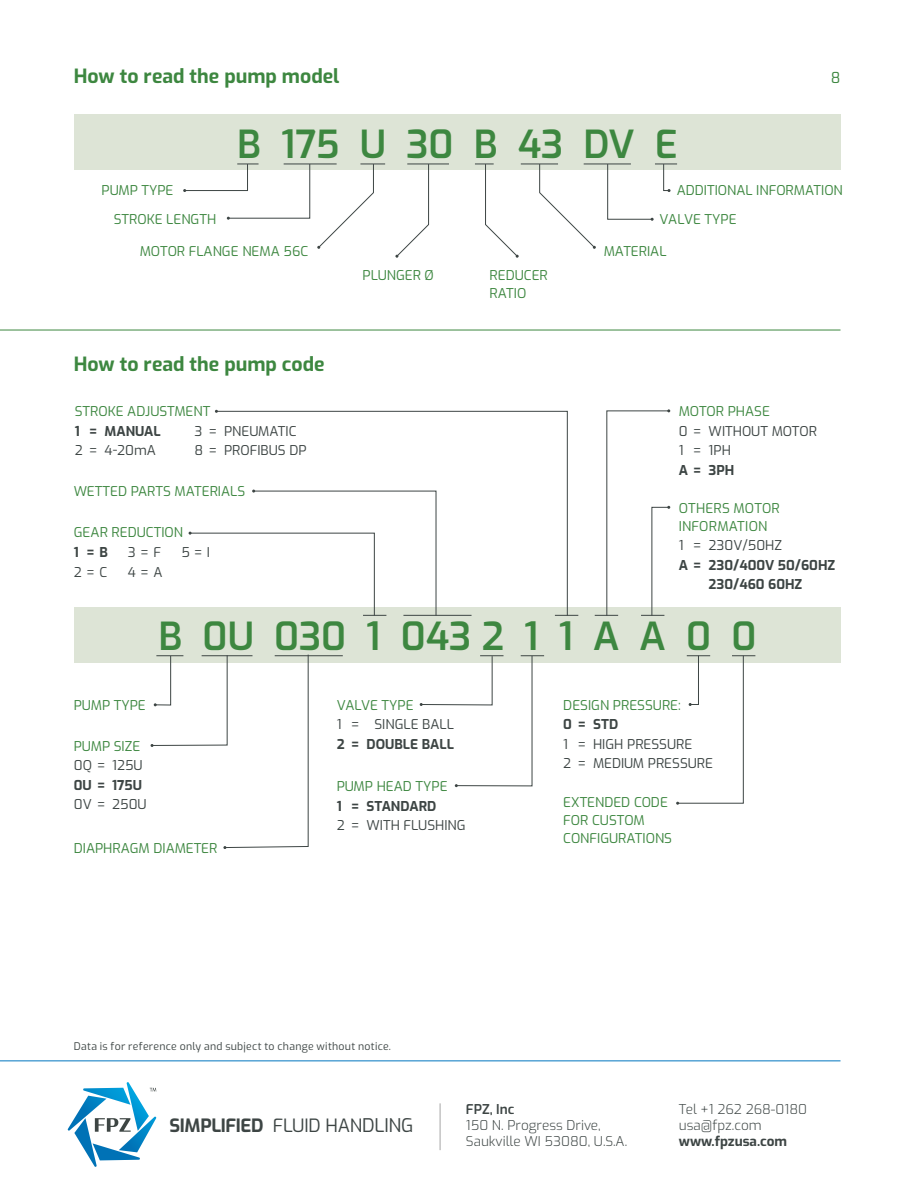
<style>
.page{position:relative;width:915px;height:1191px;background:#fff}
.page>*{position:absolute;margin:0;border:0;box-sizing:border-box;transform-origin:0 0}
.t1{font:600 38.55px "Exo";letter-spacing:-.01em;color:#3d8740}
.t2{font:700 19.5px "Exo";color:#3d8740}
.t3{font:700 18.3px "Exo";letter-spacing:-.02em;color:#3d4544}
.t4{font:15px "Exo";color:#3d8740}
.t5{font:13.5px/18px "Exo";color:#3d8740}
.t6{font:13.5px/19.5px "Exo";color:#3d4544}
.t7{font:700 13.5px/19.5px "Exo";color:#3d4544;text-align:center}
.t8{font:300 13.5px/16.2px "Exo";color:#3d4544}
.t9{font:600 13.5px "Exo";color:#3d4544}
.t10{font:10.5px "Exo";letter-spacing:.025em;color:#3d4544}
.s1{font-weight:400}
.s2{font-weight:400;font-size:18.75px}
</style>
<div class="page">
<div style="left:74px;top:115px;width:766px;height:55px;background:#dde4d6"></div>
<div style="left:74px;top:607px;width:766px;height:55px;background:#dde4d6"></div>
<svg style="left:218px;top:410px;width:350px;height:206px"></svg>
<svg style="left:395px;top:163px;width:34px;height:95px"></svg>
<svg style="left:538px;top:163px;width:57px;height:86px"></svg>
<svg style="left:68px;top:1082px;width:88px;height:84px"></svg>
<hr style="left:0;top:1060px;width:840px;height:1px;background:#0075bf">
<hr style="left:439px;top:1103px;width:1px;height:47px;background:#a6a6a5">
<hr style="left:274px;top:655px;width:68px;height:1px;background:#3d4544">
<svg style="left:183px;top:163px;width:127px;height:57px"></svg>
<hr style="left:283px;top:164px;width:53px;height:1px;background:#3d4544">
<hr style="left:407px;top:164px;width:42px;height:1px;background:#3d4544">
<svg style="left:317px;top:163px;width:68px;height:86px"></svg>
<svg style="left:475px;top:163px;width:43px;height:95px"></svg>
<hr style="left:520px;top:164px;width:38px;height:1px;background:#3d4544">
<hr style="left:583px;top:164px;width:47px;height:1px;background:#3d4544">
<svg style="left:606px;top:163px;width:70px;height:58px"></svg>
<svg style="left:419px;top:655px;width:125px;height:132px"></svg>
<svg style="left:554px;top:615px;width:24px;height:1px"></svg>
<svg style="left:188px;top:489px;width:248px;height:127px"></svg>
<hr style="left:403px;top:615px;width:68px;height:1px;background:#3d4544">
<svg style="left:594px;top:409px;width:76px;height:207px"></svg>
<svg style="left:676px;top:655px;width:79px;height:149px"></svg>
<svg style="left:150px;top:654px;width:159px;height:195px"></svg>
<hr style="left:0;top:330px;width:840px;height:1px;background:#3d8740">
<h2 class="t2" style="left:74px;top:62px;width:267px">How to read the pump model</h2>
<h1 class="t1" style="left:237px;top:116px;width:442px">B 175 U 30 B 43 DV E</h1>
<p class="t4" style="left:830px;top:67px;width:11px">8</p>
<p class="t5" style="left:101px;top:181px;width:74px">PUMP TYPE</p>
<p class="t5" style="left:114px;top:209px;width:104px">STROKE LENGTH</p>
<p class="t5" style="left:140px;top:241px;width:170px">MOTOR FLANGE NEMA 56C</p>
<h2 class="t2" style="left:74px;top:350px;width:252px">How to read the pump code</h2>
<p class="t5" style="left:75px;top:401px;width:137px">STROKE ADJUSTMENT</p>
<p class="t7" style="left:75px;top:420px;width:87px">1 = MANUAL</p>
<p class="t6" style="left:75px;top:440px;width:83px">2 = 4-20mA</p>
<p class="t6" style="left:194px;top:420px;width:114px">3 = PNEUMATIC<br>8 = PROFIBUS DP</p>
<p class="t5" style="left:74px;top:481px;width:173px">WETTED PARTS MATERIALS</p>
<p class="t5" style="left:74px;top:523px;width:111px">GEAR REDUCTION</p>
<p class="t6" style="left:128px;top:542px;width:36px">3=F<br>4=A</p>
<p class="t7" style="left:74px;top:542px;width:35px">1 =B</p>
<p class="t6" style="left:181px;top:542px;width:30px">5=I</p>
<p class="t6" style="left:74px;top:562px;width:35px">2=C</p>
<p class="t5" style="left:362px;top:265px;width:73px">PLUNGER Ø</p>
<p class="t5" style="left:489px;top:265px;width:60px">REDUCER<br>RATIO</p>
<p class="t5" style="left:676px;top:181px;width:168px">ADDITIONAL INFORMATION</p>
<p class="t5" style="left:659px;top:209px;width:78px">VALVE TYPE</p>
<p class="t5" style="left:603px;top:241px;width:64px">MATERIAL</p>
<p class="t5" style="left:678px;top:401px;width:93px">MOTOR PHASE</p>
<p class="t6" style="left:678px;top:420px;width:140px">0 = WITHOUT MOTOR<br>1 = 1PH</p>
<p class="t7" style="left:678px;top:459px;width:57px">A = 3PH</p>
<p class="t5" style="left:678px;top:498px;width:102px">OTHERS MOTOR<br>INFORMATION</p>
<p class="t6" style="left:678px;top:535px;width:105px">1 = 230V/50HZ</p>
<p class="t7" style="left:678px;top:554px;width:158px">A = 230/400V 50/60HZ<br>230/460 60HZ</p>
<h1 class="t1" style="left:158px;top:608px;width:599px">B 0U 030 1 043 2 1 1 A A 0 0</h1>
<p class="t5" style="left:74px;top:695px;width:74px">PUMP TYPE</p>
<p class="t5" style="left:74px;top:736px;width:68px">PUMP SIZE</p>
<p class="t6" style="left:74px;top:755px;width:70px">0Q = 125U</p>
<p class="t7" style="left:74px;top:774px;width:70px">0U = 175U</p>
<p class="t6" style="left:74px;top:794px;width:74px">0V = 250U</p>
<p class="t5" style="left:74px;top:838px;width:145px">DIAPHRAGM DIAMETER</p>
<p class="t5" style="left:336px;top:695px;width:78px">VALVE TYPE</p>
<p class="t6" style="left:336px;top:714px;width:119px">1 = SINGLE BALL</p>
<p class="t7" style="left:336px;top:733px;width:119px">2 = DOUBLE BALL</p>
<p class="t5" style="left:336px;top:776px;width:112px">PUMP HEAD TYPE</p>
<p class="t7" style="left:336px;top:795px;width:101px">1 = STANDARD</p>
<p class="t6" style="left:336px;top:814px;width:130px">2 = WITH FLUSHING</p>
<p class="t10" style="left:74px;top:1038px;width:318px">Data is for reference only and subject to change without notice.</p>
<p class="t5" style="left:563px;top:695px;width:119px">DESIGN PRESSURE:</p>
<p class="t7" style="left:563px;top:714px;width:56px">0 = STD</p>
<p class="t6" style="left:563px;top:733px;width:151px">1 = HIGH PRESSURE<br>2 = MEDIUM PRESSURE</p>
<p class="t5" style="left:563px;top:792px;width:110px">EXTENDED CODE<br>FOR CUSTOM<br>CONFIGURATIONS</p>
<h3 class="t3" style="left:169px;top:1112px;width:245px">SIMPLIFIED <span class="s1">FLUID HAN</span><span class="s2">DLING</span></h3>
<p class="t9" style="left:466px;top:1099px;width:50px">FPZ, Inc</p>
<p class="t8" style="left:466px;top:1116px;width:163px">150 N. Progress Drive,<br>Saukville WI 53080, U.S.A.</p>
<p class="t8" style="left:678px;top:1100px;width:130px">Tel +1 262 268-0180 usa@fpz.com</p>
<p class="t7" style="left:678px;top:1130px;width:110px">www.fpzusa.com</p>
</div>
